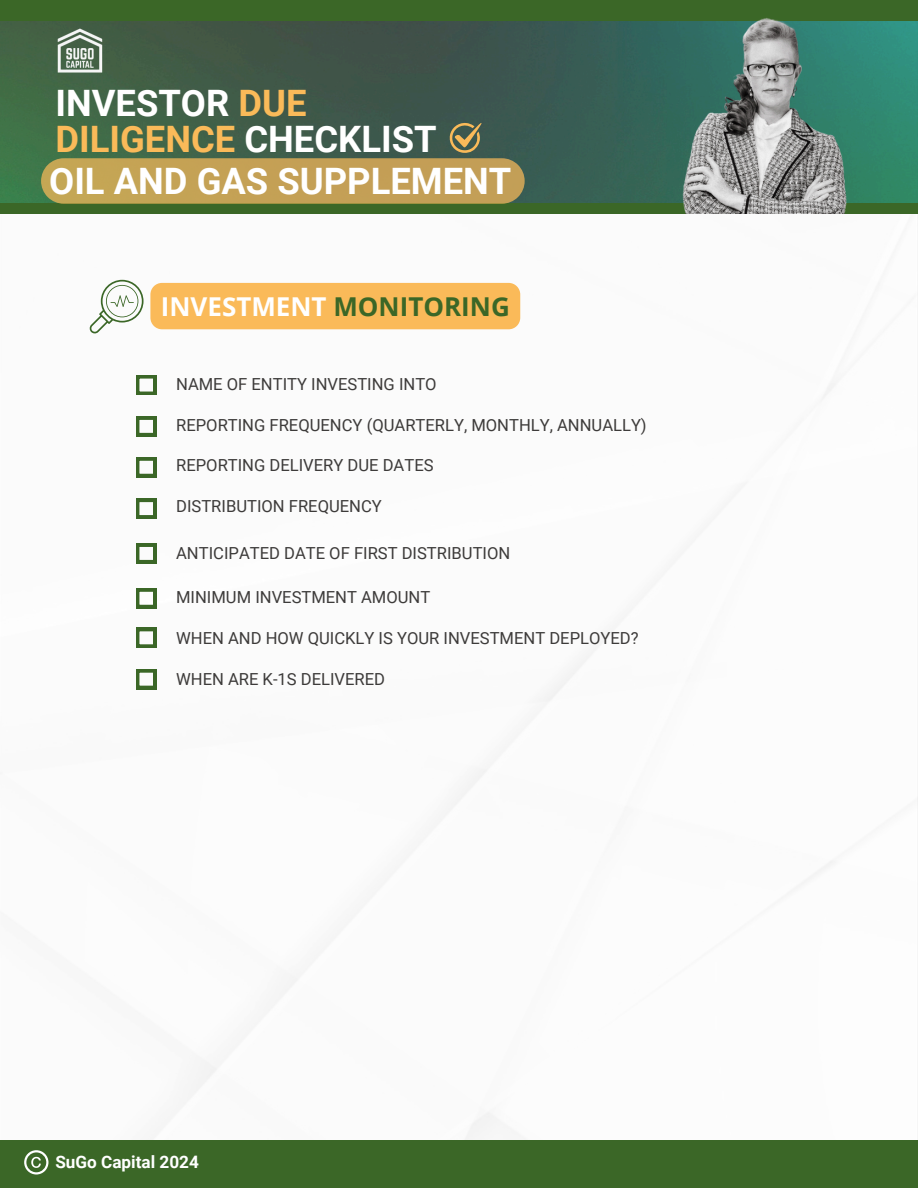
<style>
.page{position:relative;width:918px;height:1188px;background:#fff}
.page>*{position:absolute;margin:0;border:0;box-sizing:border-box;transform-origin:0 0}
.t1{font:700 36.45px/36.2px "Roboto";color:#fff}
.t2{font:700 25.95px "Open Sans";color:#fff}
.t3{font:700 17.1px "Roboto";color:#fff}
.t4{font:16.65px "Roboto";color:#3d3b3a}
.s1{color:#faba59}
.s2{color:#3b6727}
</style>
<div class="page">
<img style="left:0;top:21px;width:646px;height:183px">
<img style="left:37px;top:21px;width:86px;height:74px">
<div style="left:0;top:0;width:918px;height:21px;background:#3b6727"></div>
<div style="left:0;top:204px;width:918px;height:10px;background:#3b6727"></div>
<div style="left:0;top:1140px;width:918px;height:48px;background:#3b6727"></div>
<svg style="left:24px;top:1150px;width:24px;height:25px"></svg>
<svg style="left:136px;top:588px;width:20px;height:20px"></svg>
<svg style="left:136px;top:628px;width:20px;height:20px"></svg>
<svg style="left:136px;top:669px;width:20px;height:20px"></svg>
<svg style="left:136px;top:375px;width:20px;height:20px"></svg>
<svg style="left:136px;top:417px;width:20px;height:19px"></svg>
<svg style="left:136px;top:457px;width:20px;height:20px"></svg>
<svg style="left:136px;top:499px;width:20px;height:19px"></svg>
<svg style="left:136px;top:544px;width:20px;height:19px"></svg>
<svg style="left:90px;top:280px;width:54px;height:53px"></svg>
<div style="left:150px;top:283px;width:370px;height:46px;background:#faba59;border-radius:12px"></div>
<img style="left:646px;top:18px;width:272px;height:196px">
<svg style="left:41px;top:122px;width:484px;height:82px;background:#888450"></svg>
<p class="t1" style="left:55px;top:85px;width:383px">INVESTOR <span class="s1">DUE<br>DILIGENCE</span> CHECKLIST</p>
<h3 class="t1" style="left:49px;top:164px;width:464px">OIL AND GAS SUPPLEMENT</h3>
<h1 class="t2" style="left:161px;top:289px;width:351px">INVESTMENT <span class="s2">MONITORING</span></h1>
<h1 class="t4" style="left:176px;top:375px;width:262px">NAME OF ENTITY INVESTING INTO</h1>
<h1 class="t4" style="left:176px;top:415px;width:472px">REPORTING FREQUENCY (QUARTERLY, MONTHLY, ANNUALLY)</h1>
<h1 class="t4" style="left:176px;top:456px;width:259px">REPORTING DELIVERY DUE DATES</h1>
<p class="t4" style="left:176px;top:496px;width:207px">DISTRIBUTION FREQUENCY</p>
<p class="t4" style="left:176px;top:543px;width:336px">ANTICIPATED DATE OF FIRST DISTRIBUTION</p>
<p class="t4" style="left:176px;top:588px;width:256px">MINIMUM INVESTMENT AMOUNT</p>
<p class="t4" style="left:176px;top:628px;width:464px">WHEN AND HOW QUICKLY IS YOUR INVESTMENT DEPLOYED?</p>
<p class="t4" style="left:176px;top:669px;width:210px">WHEN ARE K-1S DELIVERED</p>
<p class="t3" style="left:55px;top:1153px;width:145px">SuGo Capital 2024</p>
</div>
